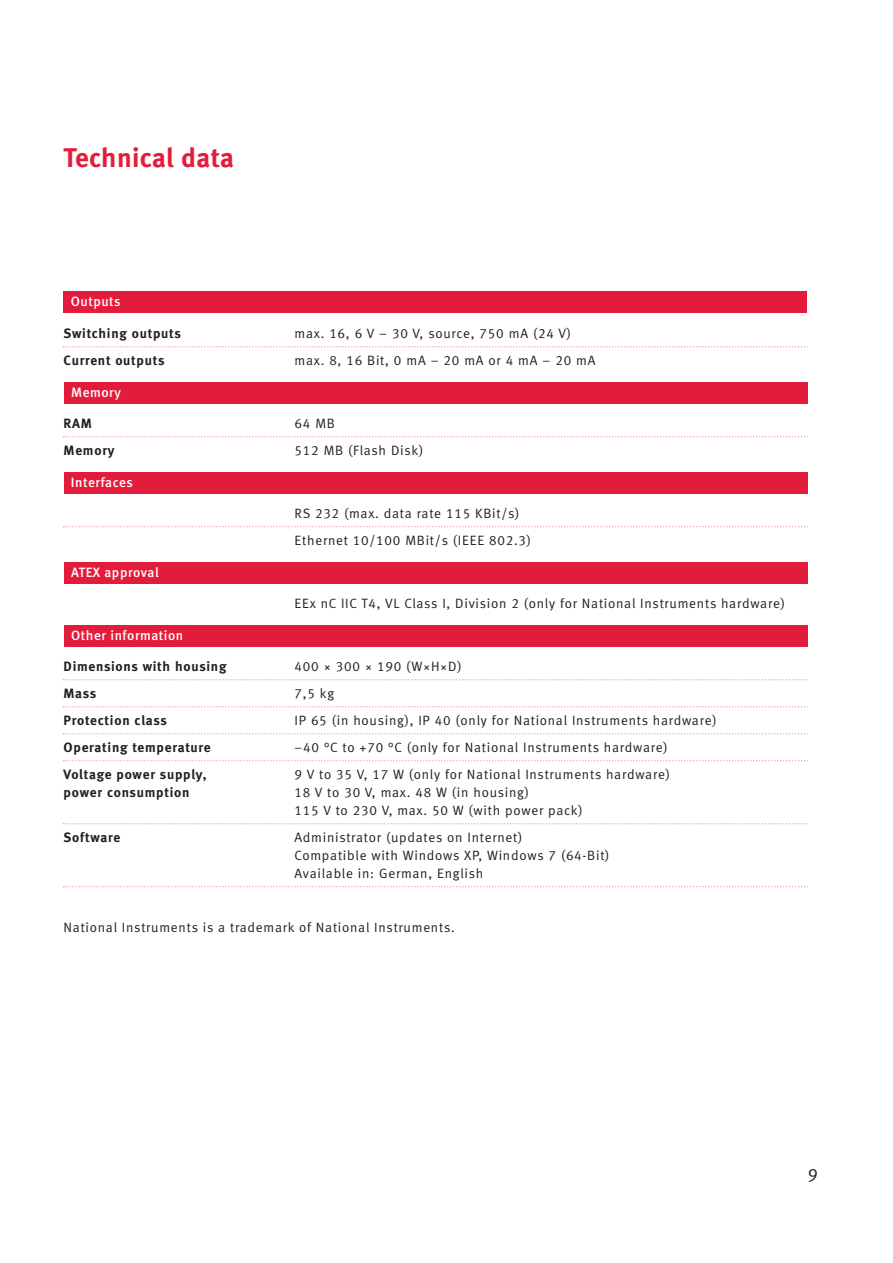
<style>
.page{position:relative;width:893px;height:1263px;background:#fff}
.page>*{position:absolute;margin:0;border:0;box-sizing:border-box;transform-origin:0 0}
.t1{font:27px "Meta Bold LF";letter-spacing:.015em;color:#e41c3b}
.t2{font:18px "Meta Normal LF";color:#231f20}
.t3{font:13.5px/18px "Meta Normal LF";letter-spacing:.055em;color:#231f20}
.t4{font:13.5px "Meta Bold LF";letter-spacing:.055em;color:#231f20}
.t5{font:13.5px "Meta Medium LF";letter-spacing:.04em;color:#fff}
.s1{font-family:"Meta Normal Expert"}
</style>
<div class="page">
<svg style="left:64px;top:346px;width:744px;height:1px"></svg>
<svg style="left:64px;top:436px;width:744px;height:1px"></svg>
<svg style="left:64px;top:526px;width:744px;height:1px"></svg>
<svg style="left:64px;top:679px;width:744px;height:1px"></svg>
<svg style="left:64px;top:706px;width:744px;height:1px"></svg>
<svg style="left:64px;top:733px;width:744px;height:1px"></svg>
<svg style="left:64px;top:760px;width:744px;height:1px"></svg>
<svg style="left:64px;top:823px;width:744px;height:1px"></svg>
<svg style="left:64px;top:886px;width:744px;height:1px"></svg>
<div style="left:64px;top:292px;width:743px;height:21px;background:#e41c3b"></div>
<div style="left:64px;top:383px;width:744px;height:21px;background:#e41c3b"></div>
<div style="left:64px;top:472px;width:743px;height:22px;background:#e41c3b"></div>
<div style="left:64px;top:562px;width:744px;height:21px;background:#e41c3b"></div>
<div style="left:64px;top:625px;width:744px;height:22px;background:#e41c3b"></div>
<h1 class="t1" style="left:64px;top:147px;width:172px">Technical data</h1>
<p class="t5" style="left:71px;top:296px;width:51px">Outputs</p>
<p class="t4" style="left:64px;top:328px;width:119px">Switching outputs</p>
<p class="t3" style="left:295px;top:325px;width:278px">max. 16, 6 V – 30 V, source, 750 mA (24 V)</p>
<p class="t4" style="left:64px;top:355px;width:102px">Current outputs</p>
<p class="t3" style="left:295px;top:352px;width:302px">max. 8, 16 Bit, 0 mA – 20 mA or 4 mA – 20 mA</p>
<p class="t5" style="left:71px;top:388px;width:51px">Memory</p>
<p class="t4" style="left:64px;top:418px;width:30px">RAM</p>
<p class="t3" style="left:295px;top:415px;width:42px">64 MB</p>
<p class="t4" style="left:64px;top:445px;width:53px">Memory</p>
<p class="t3" style="left:295px;top:442px;width:130px">512 MB (Flash Disk)</p>
<p class="t5" style="left:71px;top:477px;width:63px">Interfaces</p>
<p class="t5" style="left:71px;top:567px;width:89px">ATEX approval</p>
<p class="t5" style="left:71px;top:630px;width:113px">Other information</p>
<p class="t3" style="left:295px;top:501px;width:238px;line-height:27px">RS 232 (max. data rate 115 KBit/s)<br>Ethernet 10/100 MBit/s (IEEE 802.3)</p>
<p class="t3" style="left:295px;top:595px;width:492px">EEx nC IIC T4, VL Class I, Division 2 (only for National Instruments hardware)</p>
<p class="t4" style="left:64px;top:661px;width:164px">Dimensions with housing</p>
<p class="t3" style="left:295px;top:658px;width:169px">400 <span class="s1">~</span> 300 <span class="s1">~</span> 190 (W<span class="s1">~</span>H<span class="s1">~</span>D)</p>
<p class="t4" style="left:64px;top:688px;width:34px">Mass</p>
<p class="t3" style="left:295px;top:685px;width:41px">7,5 kg</p>
<p class="t4" style="left:64px;top:715px;width:105px">Protection class</p>
<p class="t3" style="left:295px;top:712px;width:423px">IP 65 (in housing), IP 40 (only for National Instruments hardware)</p>
<p class="t4" style="left:64px;top:742px;width:149px">Operating temperature</p>
<p class="t3" style="left:295px;top:739px;width:375px">–40 °C to +70 °C (only for National Instruments hardware)</p>
<p class="t4" style="left:64px;top:769px;width:145px">Voltage power supply,</p>
<p class="t3" style="left:295px;top:766px;width:377px">9 V to 35 V, 17 W (only for National Instruments hardware)</p>
<p class="t4" style="left:64px;top:787px;width:127px">power consumption</p>
<p class="t3" style="left:294px;top:784px;width:290px">18 V to 30 V, max. 48 W (in housing)<br>115 V to 230 V, max. 50 W (with power pack)</p>
<p class="t4" style="left:64px;top:832px;width:58px">Software</p>
<p class="t3" style="left:294px;top:829px;width:317px">Administrator (updates on Internet)<br>Compatible with Windows XP, Windows 7 (64-Bit)<br>Available in: German, English</p>
<p class="t3" style="left:64px;top:919px;width:393px">National Instruments is a trademark of National Instruments.</p>
<h2 class="t2" style="left:808px;top:1168px;width:12px">9</h2>
</div>
